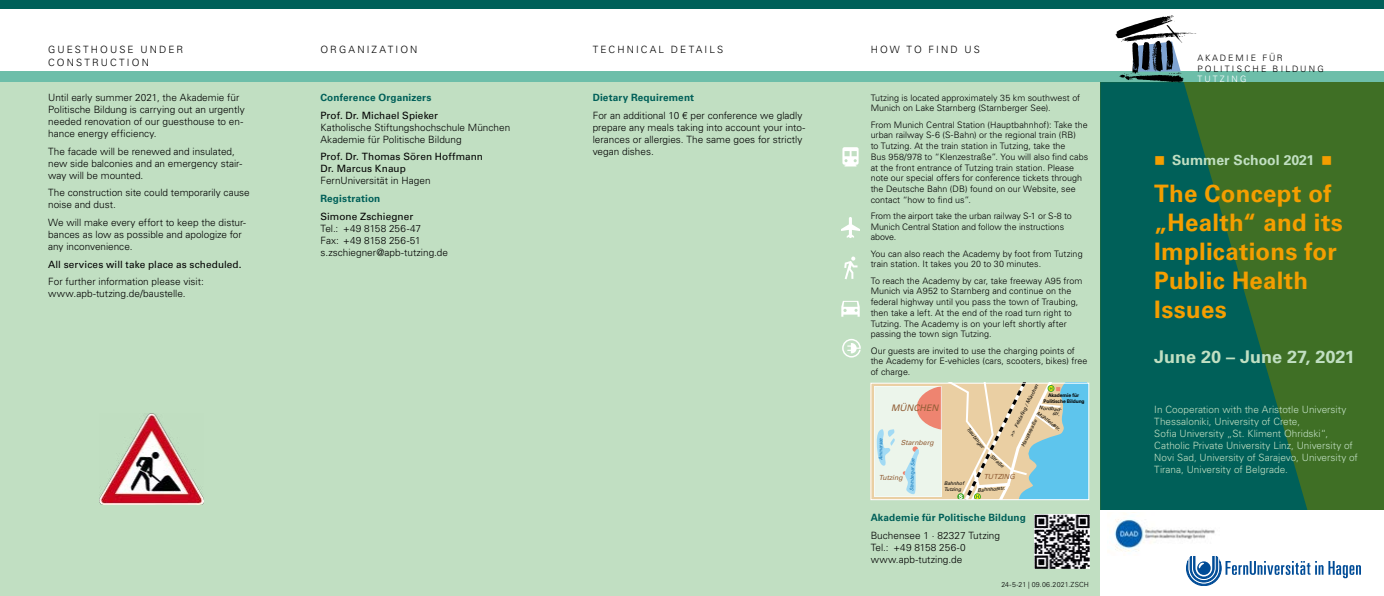
<style>
.page{position:relative;width:1384px;height:596px;background:#fff}
.page>*{position:absolute;margin:0;border:0;box-sizing:border-box;transform-origin:0 0}
.t1{font:700 24px/28.8px "Univers LT Std";letter-spacing:.01em;color:#f49e00}
.t2{font:700 17.5px "Univers LT Std";color:#c1dfc2}
.t3{font:700 14px "Univers LT Std";color:#c1dfc2}
.t4{font:300 10px/12px "Univers LT Std";color:#000}
.t5{font:300 10px/12px "Univers LT Std";color:#c1dfc2}
.t6{font:10px/12px "Univers LT Std";letter-spacing:.005em;color:#000}
.t7{font:700 10px "Univers LT Std";letter-spacing:.015em;color:#006059}
.t8{font:300 10px/13.7px "Univers LT Std";letter-spacing:.21em;color:#000}
.t9{font:300 10px "Univers LT Std";letter-spacing:.205em;color:#000}
.t10{font:italic 9px "Univers LT Std";color:#915e36}
.t11{font:300 8.9px/10.7px "Univers LT Std";letter-spacing:.005em;color:#000}
.t12{font:300 8.8px/10.6px "Univers LT Std";letter-spacing:.245em;color:#000}
.t13{font:300 8.8px "Univers LT Std";letter-spacing:.25em;color:#fff}
.t14{font:300 7px "Univers LT Std";letter-spacing:.025em;color:#000}
.t15{font:italic 7px "Univers LT Std";color:#915e36}
.t16{font:italic 5px/6px "Univers LT Std";color:#000}
.t17{font:700 5px/5.5px "Univers LT Std";letter-spacing:-.02em;color:#000;text-align:center}
.t18{font:italic condensed 5px "Univers LT Std";color:#0b72b5}
.s1{color:#f49e00}
</style>
<div class="page">
<div style="left:0;top:0;width:1383px;height:9px;background:#006059"></div>
<div style="left:0;top:71px;width:1383px;height:11px;background:#6dbea9"></div>
<div style="left:0;top:82px;width:1100px;height:513px;background:#c1dfc2"></div>
<div style="left:1100px;top:82px;width:283px;height:513px;background:#3f6f25"></div>
<svg style="left:1100px;top:82px;width:208px;height:428px;fill:#006059"></svg>
<svg style="left:1115px;top:15px;width:81px;height:68px"></svg>
<img style="left:100px;top:413px;width:104px;height:91px">
<svg style="left:874px;top:384px;width:212px;height:113px;background:#cdd5c7"></svg>
<div style="left:870px;top:382px;width:219px;height:117px;border:1px solid #fff"></div>
<img style="left:1034px;top:514px;width:55px;height:54px">
<svg style="left:842px;top:147px;width:16px;height:19px"></svg>
<svg style="left:844px;top:256px;width:13px;height:23px"></svg>
<svg style="left:842px;top:339px;width:18px;height:18px"></svg>
<svg style="left:841px;top:301px;width:18px;height:15px"></svg>
<svg style="left:841px;top:217px;width:19px;height:21px"></svg>
<svg style="left:1100px;top:510px;width:283px;height:85px;background:#edf2f7"></svg>
<img style="left:1107px;top:512px;width:120px;height:42px">
<p class="t8" style="left:48px;top:42px;width:136px">GUESTHOUSE UNDER<br>CONSTRUCTION</p>
<p class="t8" style="left:320px;top:42px;width:98px">ORGANIZATION</p>
<p class="t7" style="left:320px;top:91px;width:112px">Conference Organizers</p>
<p class="t6" style="left:320px;top:109px;width:119px">Prof. Dr. Michael Spieker</p>
<p class="t4" style="left:320px;top:121px;width:191px">Katholische Stiftungshochschule München<br>Akademie für Politische Bildung</p>
<p class="t6" style="left:320px;top:151px;width:164px">Prof. Dr. Thomas Sören Hoffmann<br>Dr. Marcus Knaup</p>
<p class="t4" style="left:320px;top:175px;width:112px">FernUniversität in Hagen</p>
<p class="t7" style="left:320px;top:192px;width:61px">Registration</p>
<p class="t6" style="left:320px;top:210px;width:94px">Simone Zschiegner</p>
<p class="t4" style="left:320px;top:222px;width:129px">Tel.: +49 8158 256-47<br>Fax: +49 8158 256-51 s.zschiegner@apb-tutzing.de</p>
<p class="t4" style="left:48px;top:91px;width:198px">Until early summer 2021, the Akademie für Politische Bildung is carrying out an urgently needed renovation of our guesthouse to en&shy;hance energy efficiency.</p>
<p class="t4" style="left:48px;top:145px;width:195px">The facade will be renewed and insulated, new side balconies and an emergency stair&shy;way will be mounted.</p>
<p class="t4" style="left:48px;top:187px;width:203px">The construction site could temporarily cause noise and dust.</p>
<p class="t4" style="left:48px;top:216px;width:199px">We will make every effort to keep the distur&shy;bances as low as possible and apologize for any inconvenience.</p>
<p class="t6" style="left:48px;top:258px;width:195px">All services will take place as scheduled.</p>
<p class="t4" style="left:48px;top:276px;width:157px">For further information please visit: www.apb-tutzing.de/baustelle.</p>
<p class="t8" style="left:592px;top:42px;width:132px">TECHNICAL DETAILS</p>
<p class="t7" style="left:592px;top:91px;width:103px">Dietary Requirement</p>
<p class="t4" style="left:592px;top:109px;width:214px">For an additional 10 € per conference we gladly prepare any meals taking into account your into&shy;lerances or allergies. The same goes for strictly vegan dishes.</p>
<p class="t9" style="left:870px;top:43px;width:111px">HOW TO FIND US</p>
<p class="t11" style="left:870px;top:92px;width:211px">Tutzing is located approximately 35 km southwest of<br>Munich on Lake Starnberg (Starnberger See).</p>
<p class="t11" style="left:870px;top:119px;width:219px">From Munich Central Station (Hauptbahnhof): Take the urban railway S-6 (S-Bahn) or the regional train (RB)<br>to Tutzing. At the train station in Tutzing, take the<br>Bus 958/978 to “Klenzestraße”. You will also find cabs at the front entrance of Tutzing train station. Please note our special offers for conference tickets through the Deutsche Bahn (DB) found on our Website, see contact “how to find us”.</p>
<p class="t11" style="left:870px;top:210px;width:203px">From the airport take the urban railway S-1 or S-8 to<br>Munich Central Station and follow the instructions above.</p>
<p class="t11" style="left:870px;top:248px;width:213px">You can also reach the Academy by foot from Tutzing train station. It takes you 20 to 30 minutes.</p>
<p class="t11" style="left:870px;top:275px;width:213px">To reach the Academy by car, take freeway A95 from Munich via A952 to Starnberg and continue on the federal highway until you pass the town of Traubing, then take a left. At the end of the road turn right to Tutzing. The Academy is on your left shortly after passing the town sign Tutzing.</p>
<p class="t11" style="left:870px;top:345px;width:218px">Our guests are invited to use the charging points of the Academy for E-vehicles (cars, scooters, bikes) free of charge.</p>
<p class="t16" style="left:1008px;top:434px;width:59px;rotate:-64deg">&gt;&gt; Feldafi ng / München</p>
<p class="t15" style="left:983px;top:472px;width:33px">TUTZING</p>
<p class="t17" style="left:1043px;top:392px;width:43px">Akademie für<br>Politische Bildung</p>
<p class="t10" style="left:891px;top:401px;width:49px">MÜNCHEN</p>
<p class="t15" style="left:900px;top:437px;width:35px">Starnberg</p>
<p class="t18" style="left:908px;top:490px;width:35px;rotate:-88deg">Starnberger See</p>
<p class="t16" style="left:1053px;top:406px;width:11px;line-height:4.4px;text-indent:-14px;rotate:6deg">Nordbad&shy;str.</p>
<p class="t16" style="left:1020px;top:444px;width:31px;rotate:-64deg">H auptstraße</p>
<p class="t16" style="left:1039px;top:409px;width:30px;rotate:37deg">Mühlfeldstr.</p>
<p class="t16" style="left:970px;top:425px;width:27px;rotate:52deg">Traubinger</p>
<p class="t18" style="left:877px;top:459px;width:23px;rotate:-90deg">Ammersee</p>
<p class="t16" style="left:993px;top:453px;width:17px;rotate:42deg">S traße</p>
<p class="t15" style="left:878px;top:473px;width:25px">Tutzing</p>
<p class="t16" style="left:944px;top:480px;width:22px">Bahnhof<br>Tutzing</p>
<p class="t16" style="left:977px;top:487px;width:29px;rotate:-4deg">Bahnhofstr.</p>
<p class="t7" style="left:870px;top:511px;width:157px">Akademie für Politische Bildung</p>
<p class="t4" style="left:870px;top:529px;width:131px">Buchensee 1 · 82327 Tutzing<br>Tel.: +49 8158 256-0 www.apb-tutzing.de</p>
<p class="t14" style="left:1001px;top:580px;width:89px">24-5-21 | 09.06.2021.ZSCH</p>
<p class="t12" style="left:1197px;top:53px;width:128px">AKADEMIE FÜR<br>POLITISCHE BILDUNG</p>
<p class="t13" style="left:1197px;top:74px;width:50px">TUTZING</p>
<h3 class="t3" style="left:1154px;top:151px;width:179px"><span class="s1">■</span> Summer School 2021 <span class="s1">■</span></h3>
<h1 class="t1" style="left:1154px;top:179px;width:190px">The Concept of „Health“ and its<br>Implications for<br>Public Health<br>Issues</h1>
<h2 class="t2" style="left:1154px;top:346px;width:202px">June 20 – June 27, 2021</h2>
<p class="t5" style="left:1154px;top:403px;width:205px">In Cooperation with the Aristotle University Thessaloniki, University of Crete,<br>Sofia University „St. Kliment Ohridski“, Catholic Private University Linz, University of Novi Sad, University of Sarajevo, University of Tirana, University of Belgrade.</p>
</div>
